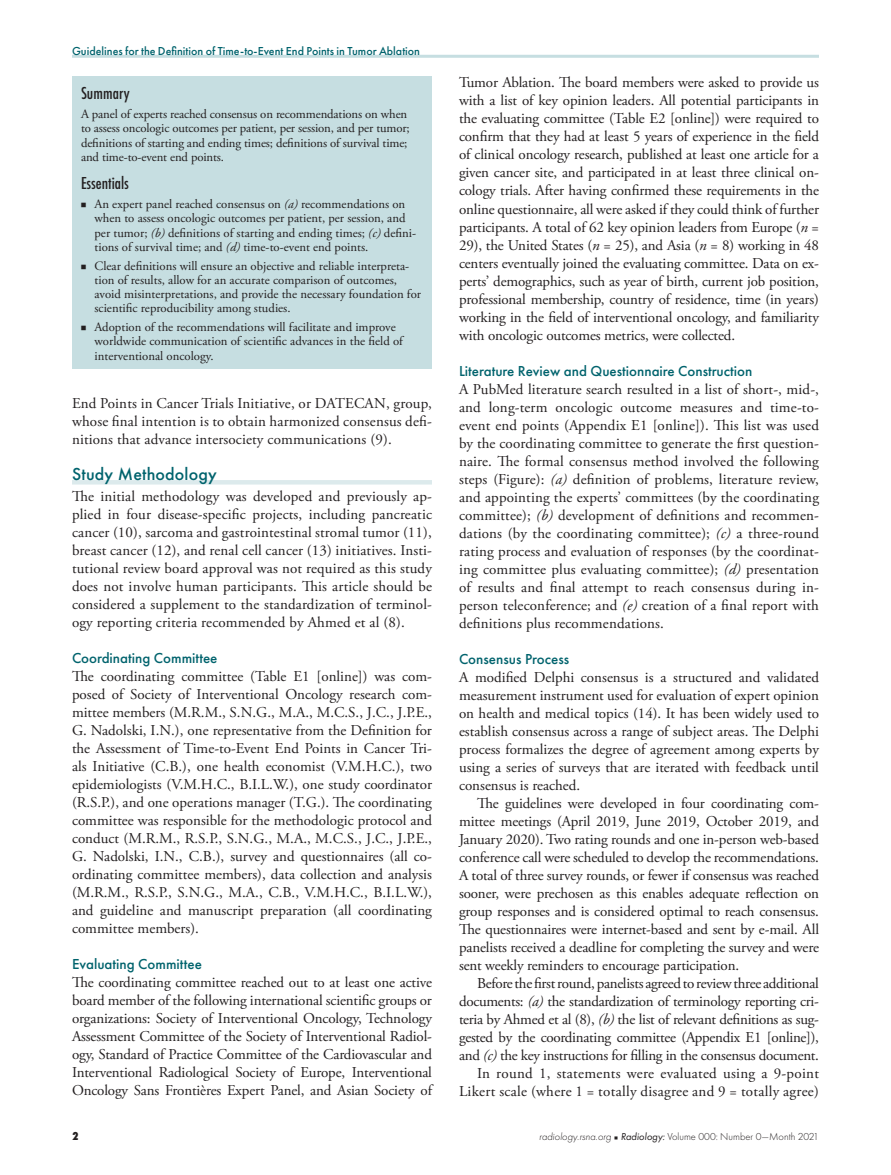
<style>
.page{position:relative;width:891px;height:1175px;background:#fff}
.page>*{position:absolute;margin:0;border:0;box-sizing:border-box;transform-origin:0 0}
.t1{font:500 18px "Futura PT Cond";color:#231f20}
.t2{font:500 18px "Futura PT";letter-spacing:.01em;color:#00636d}
.t3{font:15px/18px "Adobe Garamond Pro";letter-spacing:-.01em;color:#231f20;text-align:justify}
.t4{font:500 15px "Futura PT";color:#00636d}
.t5{font:12.75px/14.2px "Adobe Garamond Pro";color:#231f20}
.t6{font:500 12px "Futura PT";color:#00636d}
.t7{font:800 12px "Futura PT Cond";color:#231f20}
.t8{font:300 10.5px "Futura PT";color:#231f20}
.s1{font-family:"Universal Newswith Comm Pi";font-size:9px}
.s2{font-style:italic}
.s3{font-family:"Universal Newswith Comm Pi";font-weight:400;font-size:6px}
.s4{font-weight:400;font-style:italic}
</style>
<div class="page">
<hr style="left:72px;top:55px;width:747px;height:3px;background:#c6dee1">
<hr style="left:72px;top:480px;width:360px;height:4px;background:#dceaec">
<div style="left:72px;top:76px;width:360px;height:292px;background:#c6dee1"></div>
<p class="t6" style="left:72px;top:44px;width:350px">Guidelines for the Definition of Time-to-Event End Points in Tumor Ablation</p>
<p class="t1" style="left:81px;top:83px;width:50px">Summary</p>
<p class="t5" style="left:81px;top:107px;width:330px">A panel of experts reached consensus on recommendations on when to assess oncologic outcomes per patient, per session, and per tumor; definitions of starting and ending times; definitions of survival time; and time-to-event end points.</p>
<p class="t1" style="left:81px;top:173px;width:49px">Essentials</p>
<p class="t5" style="left:94px;top:197px;width:323px;text-indent:-14px"><span class="s1">N</span> An expert panel reached consensus on <span class="s2">(a)</span> recommendations on when to assess oncologic outcomes per patient, per session, and per tumor; <span class="s2">(b)</span> definitions of starting and ending times; <span class="s2">(c)</span> defini&shy;tions of survival time; and <span class="s2">(d)</span> time-to-event end points.</p>
<p class="t5" style="left:94px;top:259px;width:328px;text-indent:-14px"><span class="s1">N</span> Clear definitions will ensure an objective and reliable interpreta&shy;tion of results, allow for an accurate comparison of outcomes, avoid misinterpretations, and provide the necessary foundation for scientific reproducibility among studies.</p>
<p class="t5" style="left:94px;top:320px;width:310px;text-indent:-14px"><span class="s1">N</span> Adoption of the recommendations will facilitate and improve worldwide communication of scientific advances in the field of interventional oncology.</p>
<p class="t3" style="left:72px;top:395px;width:362px">End Points in Cancer Trials Initiative, or DATECAN, group, whose final intention is to obtain harmonized consensus defi&shy;nitions that advance intersociety communications (9).</p>
<p class="t2" style="left:72px;top:463px;width:146px">Study Methodology</p>
<p class="t3" style="left:72px;top:488px;width:362px">The initial methodology was developed and previously ap&shy;plied in four disease-specific projects, including pancreatic cancer (10), sarcoma and gastrointestinal stromal tumor (11), breast cancer (12), and renal cell cancer (13) initiatives. Insti&shy;tutional review board approval was not required as this study does not involve human participants. This article should be considered a supplement to the standardization of terminol&shy;ogy reporting criteria recommended by Ahmed et al (8).</p>
<p class="t4" style="left:72px;top:649px;width:147px">Coordinating Committee</p>
<p class="t3" style="left:72px;top:668px;width:362px">The coordinating committee (Table E1 [online]) was com&shy;posed of Society of Interventional Oncology research com&shy;mittee members (M.R.M., S.N.G., M.A., M.C.S., J.C., J.P.E., G. Nadolski, I.N.), one representative from the Definition for the Assessment of Time-to-Event End Points in Cancer Tri&shy;als Initiative (C.B.), one health economist (V.M.H.C.), two epidemiologists (V.M.H.C., B.I.L.W.), one study coordinator (R.S.P.), and one operations manager (T.G.). The coordinating committee was responsible for the methodologic protocol and conduct (M.R.M., R.S.P., S.N.G., M.A., M.C.S., J.C., J.P.E., G. Nadolski, I.N., C.B.), survey and questionnaires (all co&shy;ordinating committee members), data collection and analysis (M.R.M., R.S.P., S.N.G., M.A., C.B., V.M.H.C., B.I.L.W.), and guideline and manuscript preparation (all coordinating committee members).</p>
<p class="t4" style="left:72px;top:955px;width:131px">Evaluating Committee</p>
<p class="t3" style="left:72px;top:974px;width:362px">The coordinating committee reached out to at least one active board member of the following international scientific groups or organizations: Society of Interventional Oncology, Technology Assessment Committee of the Society of Interventional Radiol&shy;ogy, Standard of Practice Committee of the Cardiovascular and Interventional Radiological Society of Europe, Interventional Oncology Sans Frontières Expert Panel, and Asian Society of</p>
<p class="t3" style="left:459px;top:74px;width:362px">Tumor Ablation. The board members were asked to provide us with a list of key opinion leaders. All potential participants in the evaluating committee (Table E2 [online]) were required to confirm that they had at least 5 years of experience in the field of clinical oncology research, published at least one article for a given cancer site, and participated in at least three clinical on&shy;cology trials. After having confirmed these requirements in the online questionnaire, all were asked if they could think of further participants. A total of 62 key opinion leaders from Europe (<span class="s2">n</span> = 29), the United States (<span class="s2">n</span> = 25), and Asia (<span class="s2">n</span> = 8) working in 48 centers eventually joined the evaluating committee. Data on ex&shy;perts’ demographics, such as year of birth, current job position, professional membership, country of residence, time (in years) working in the field of interventional oncology, and familiarity with oncologic outcomes metrics, were collected.</p>
<p class="t4" style="left:459px;top:361px;width:295px">Literature Review and Questionnaire Construction</p>
<p class="t3" style="left:459px;top:380px;width:362px">A PubMed literature search resulted in a list of short-, mid-, and long-term oncologic outcome measures and time-to&shy;event end points (Appendix E1 [online]). This list was used by the coordinating committee to generate the first question&shy;naire. The formal consensus method involved the following steps (Figure): <span class="s2">(a)</span> definition of problems, literature review, and appointing the experts’ committees (by the coordinating committee); <span class="s2">(b)</span> development of definitions and recommen&shy;dations (by the coordinating committee); <span class="s2">(c)</span> a three-round rating process and evaluation of responses (by the coordinat&shy;ing committee plus evaluating committee); <span class="s2">(d)</span> presentation of results and final attempt to reach consensus during in&shy;person teleconference; and <span class="s2">(e)</span> creation of a final report with definitions plus recommendations.</p>
<p class="t4" style="left:459px;top:649px;width:112px">Consensus Process</p>
<p class="t3" style="left:459px;top:668px;width:362px">A modified Delphi consensus is a structured and validated measurement instrument used for evaluation of expert opinion on health and medical topics (14). It has been widely used to establish consensus across a range of subject areas. The Delphi process formalizes the degree of agreement among experts by using a series of surveys that are iterated with feedback until consensus is reached.</p>
<p class="t3" style="left:459px;top:794px;width:362px;text-indent:18px">The guidelines were developed in four coordinating com&shy;mittee meetings (April 2019, June 2019, October 2019, and January 2020). Two rating rounds and one in-person web-based conference call were scheduled to develop the recommendations.<br>A total of three survey rounds, or fewer if consensus was reached sooner, were prechosen as this enables adequate reflection on group responses and is considered optimal to reach consensus.<br>The questionnaires were internet-based and sent by e-mail. All panelists received a deadline for completing the survey and were sent weekly reminders to encourage participation.</p>
<p class="t3" style="left:459px;top:974px;width:362px;text-align:right">Before the first round, panelists agreed to review three additional documents: <span class="s2">(a)</span> the standardization of terminology reporting cri&shy;teria by Ahmed et al (8), <span class="s2">(b)</span> the list of relevant definitions as sug&shy;gested by the coordinating committee (Appendix E1 [online]), and <span class="s2">(c)</span> the key instructions for filling in the consensus document.<br>In round 1, statements were evaluated using a 9-point Likert scale (where 1 = totally disagree and 9 = totally agree)</p>
<p class="t7" style="left:72px;top:1129px;width:8px">2</p>
<p class="t8" style="left:539px;top:1131px;width:281px"><span class="s2">radiology.rsna.org</span> <span class="s3">n</span> <span class="s4">Radiology:</span> Volume 000: Number 0—Month 2021</p>
</div>
